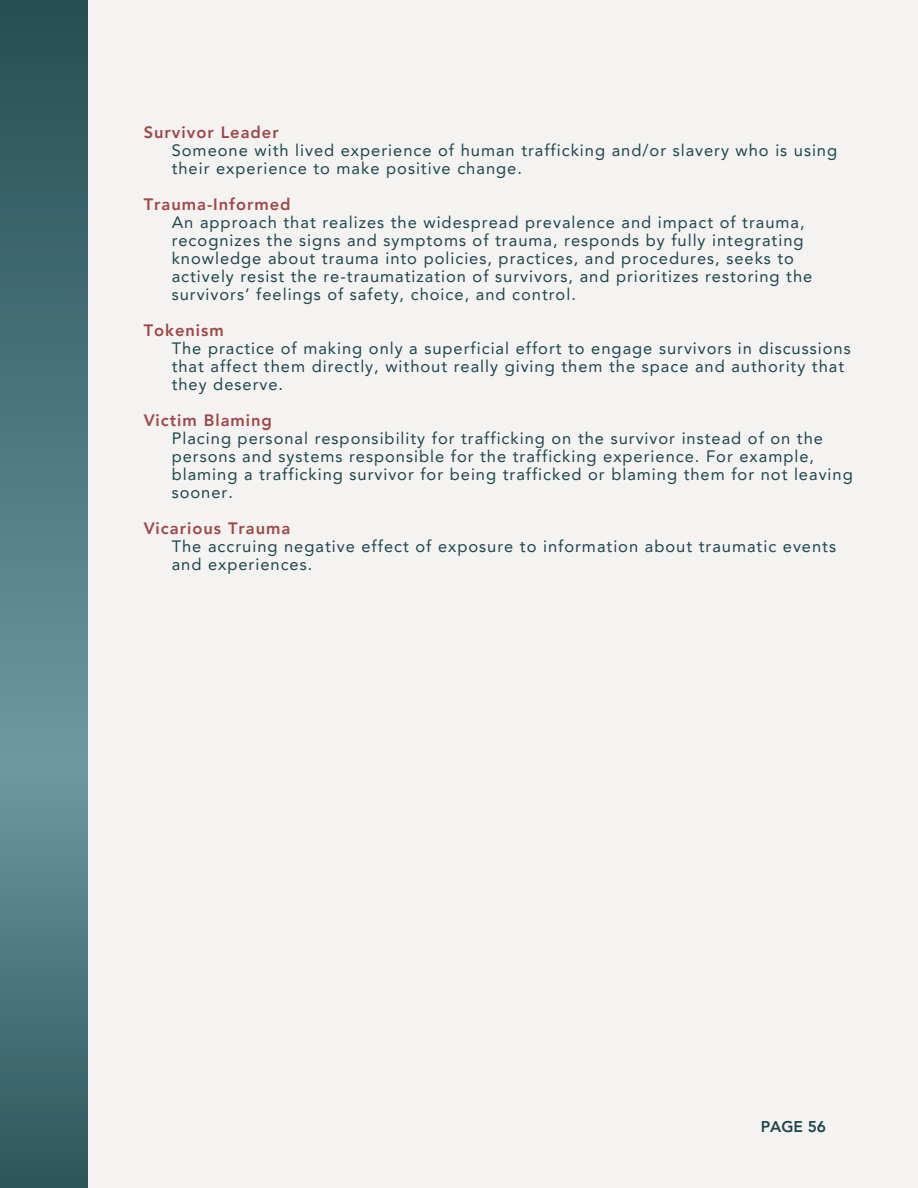
<style>
.page{position:relative;width:918px;height:1188px;background:#f4f3f2}
.page>*{position:absolute;margin:0;border:0;box-sizing:border-box;transform-origin:0 0}
.t1{font:16.5px/18px "Avenir LT Pro";letter-spacing:.06em;color:#1e464d}
.t2{font:800 16.5px "Avenir LT Pro";letter-spacing:.06em;color:#9f4747}
.t3{font:800 15.6px "Avenir LT Pro";color:#1e464d}
</style>
<div class="page">
<svg style="left:0;top:0;width:87px;height:1188px;background:#4a747b"></svg>
<p class="t2" style="left:144px;top:125px;width:137px">Survivor Leader</p>
<p class="t1" style="left:172px;top:142px;width:667px">Someone with lived experience of human trafficking and/or slavery who is using their experience to make positive change.</p>
<p class="t2" style="left:144px;top:197px;width:148px">Trauma-Informed</p>
<p class="t1" style="left:172px;top:214px;width:642px">An approach that realizes the widespread prevalence and impact of trauma, recognizes the signs and symptoms of trauma, responds by fully integrating knowledge about trauma into policies, practices, and procedures, seeks to actively resist the re-traumatization of survivors, and prioritizes restoring the survivors’ feelings of safety, choice, and control.</p>
<p class="t2" style="left:144px;top:323px;width:82px">Tokenism</p>
<p class="t1" style="left:172px;top:340px;width:681px">The practice of making only a superficial effort to engage survivors in discussions that affect them directly, without really giving them the space and authority that they deserve.</p>
<p class="t2" style="left:144px;top:413px;width:130px">Victim Blaming</p>
<p class="t1" style="left:172px;top:430px;width:683px">Placing personal responsibility for trafficking on the survivor instead of on the persons and systems responsible for the trafficking experience. For example, blaming a trafficking survivor for being trafficked or blaming them for not leaving sooner.</p>
<p class="t2" style="left:144px;top:521px;width:148px">Vicarious Trauma</p>
<p class="t1" style="left:172px;top:538px;width:666px">The accruing negative effect of exposure to information about traumatic events and experiences.</p>
<p class="t3" style="left:761px;top:1120px;width:67px">PAGE 56</p>
</div>
